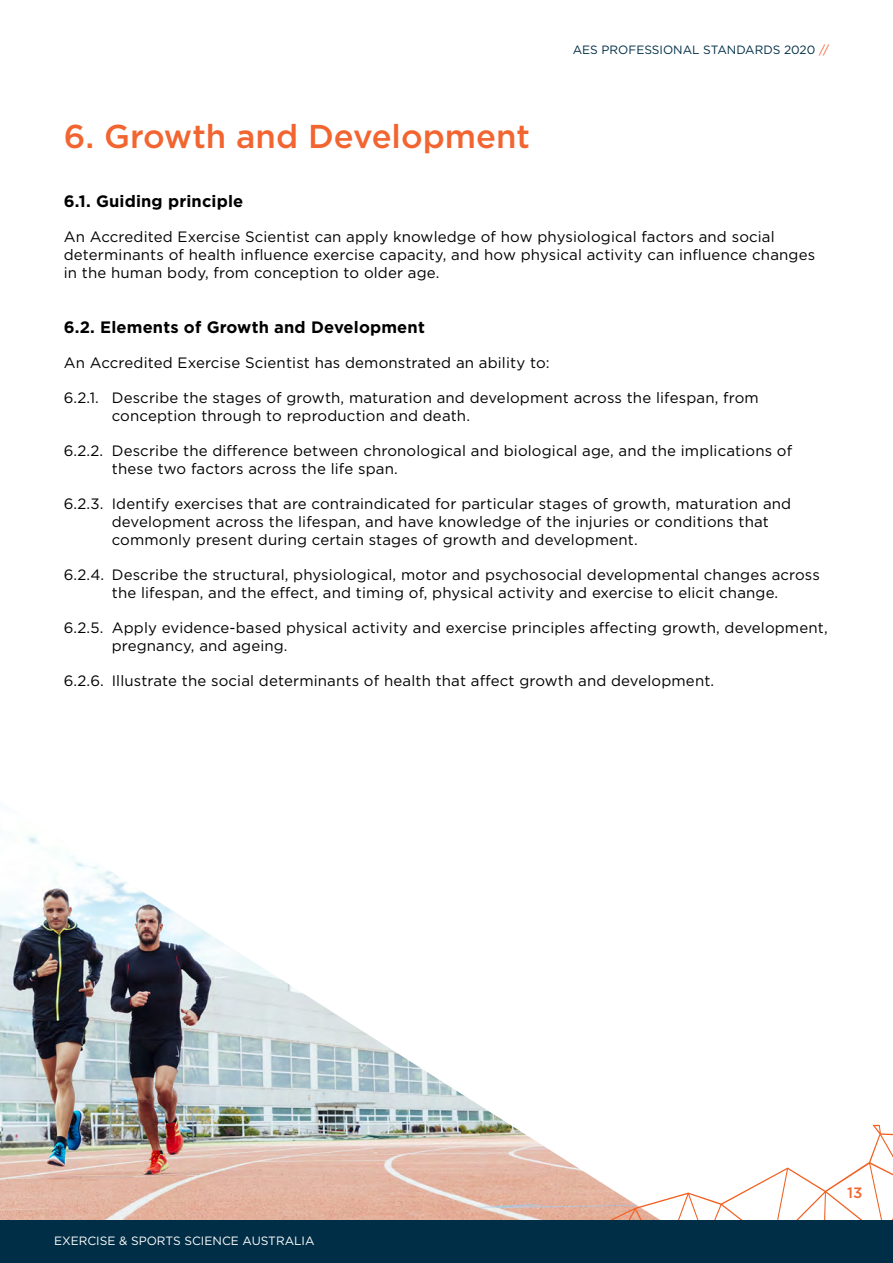
<style>
.page{position:relative;width:893px;height:1263px;background:#fff}
.page>*{position:absolute;margin:0;border:0;box-sizing:border-box;transform-origin:0 0}
.t1{font:500 33px "Gotham";color:#f26531}
.t2{font:700 16.5px "Gotham";letter-spacing:.01em;color:#000}
.t3{font:15px/18px "Gotham";letter-spacing:.01em;color:#000}
.t4{font:500 15px "Gotham";color:#f26531}
.t5{font:12px "Gotham";color:#fff}
.t6{font:12px "Gotham";color:#002e46}
.s1{color:#f26531}
</style>
<div class="page">
<img style="left:0;top:835px;width:581px;height:385px">
<svg style="left:581px;top:1124px;width:312px;height:96px"></svg>
<div style="left:0;top:1220px;width:893px;height:43px;background:#002e46"></div>
<h1 class="t1" style="left:64px;top:114px;width:468px">6. Growth and Development</h1>
<p class="t6" style="left:573px;top:42px;width:258px">AES PROFESSIONAL STANDARDS 2020 <span class="s1">//</span></p>
<p class="t2" style="left:64px;top:190px;width:181px">6.1. Guiding principle</p>
<p class="t3" style="left:64px;top:227px;width:753px">An Accredited Exercise Scientist can apply knowledge of how physiological factors and social determinants of health influence exercise capacity, and how physical activity can influence changes in the human body, from conception to older age.</p>
<p class="t2" style="left:64px;top:316px;width:363px">6.2. Elements of Growth and Development</p>
<p class="t3" style="left:64px;top:353px;width:487px">An Accredited Exercise Scientist has demonstrated an ability to:</p>
<p class="t3" style="left:112px;top:388px;width:649px;text-indent:-48px">6.2.1. Describe the stages of growth, maturation and development across the lifespan, from conception through to reproduction and death.</p>
<p class="t3" style="left:112px;top:441px;width:682px;text-indent:-48px">6.2.2. Describe the difference between chronological and biological age, and the implications of these two factors across the life span.</p>
<p class="t3" style="left:112px;top:494px;width:681px;text-indent:-48px">6.2.3. Identify exercises that are contraindicated for particular stages of growth, maturation and development across the lifespan, and have knowledge of the injuries or conditions that commonly present during certain stages of growth and development.</p>
<p class="t3" style="left:64px;top:565px;width:758px;text-align:center">6.2.4. Describe the structural, physiological, motor and psychosocial developmental changes across the lifespan, and the effect, and timing of, physical activity and exercise to elicit change.</p>
<p class="t3" style="left:112px;top:618px;width:717px;text-indent:-48px">6.2.5. Apply evidence-based physical activity and exercise principles affecting growth, development, pregnancy, and ageing.</p>
<p class="t3" style="left:64px;top:671px;width:652px">6.2.6. Illustrate the social determinants of health that affect growth and development.</p>
<p class="t5" style="left:54px;top:1233px;width:262px">EXERCISE &amp; SPORTS SCIENCE AUSTRALIA</p>
<p class="t4" style="left:847px;top:1183px;width:17px">13</p>
</div>
